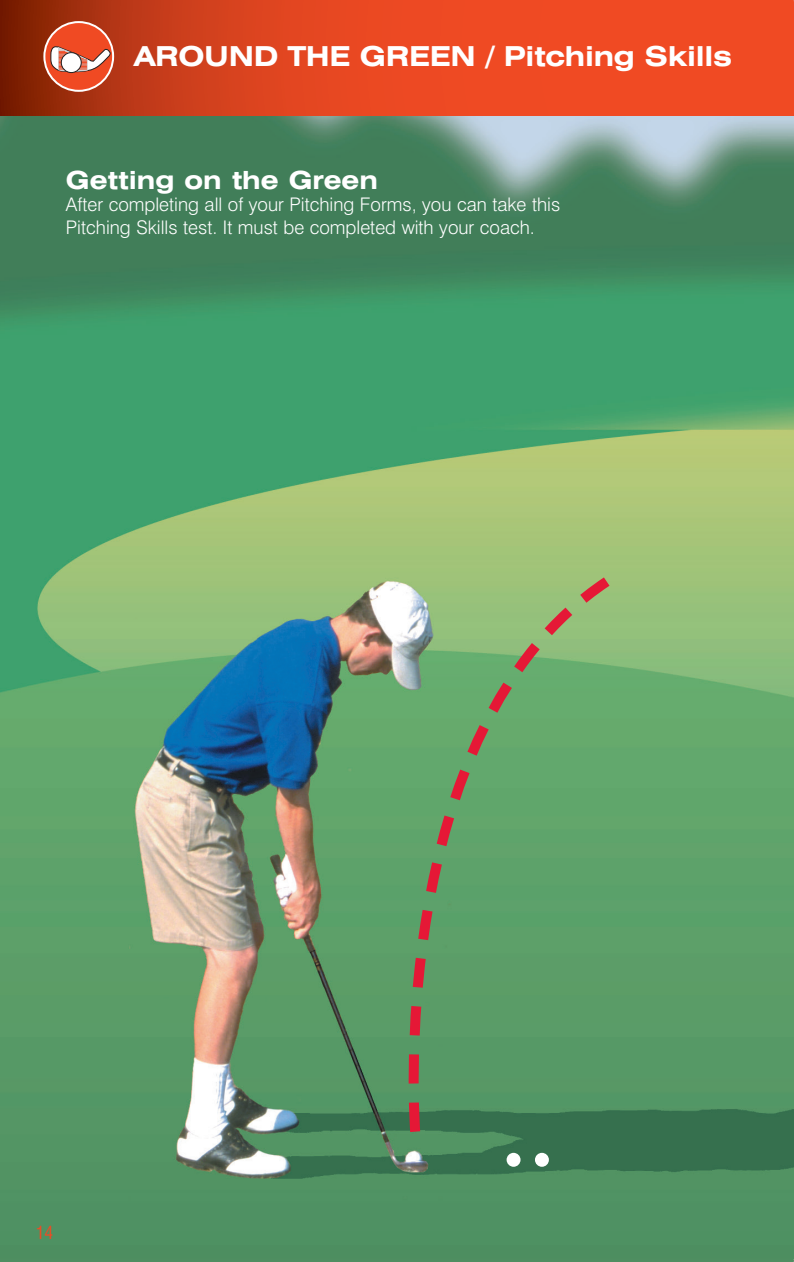
<style>
.page{position:relative;width:794px;height:1262px;background:#fff}
.page>*{position:absolute;margin:0;border:0;box-sizing:border-box;transform-origin:0 0}
.t1{font:700 expanded 27.5px "Swiss 721 BT";letter-spacing:-.01em;color:#fff}
.t2{font:700 expanded 25px "Swiss 721 BT";color:#fff}
.t3{font:300 18.75px/22.5px "Swiss 721 BT";color:#fff}
.t4{font:condensed 17.5px "Swiss 721 BT";color:#f04a23}
</style>
<div class="page">
<svg style="left:0;top:0;width:794px;height:116px;background:#dc431e"></svg>
<img style="left:0;top:116px;width:794px;height:1145px">
<svg style="left:383px;top:567px;width:237px;height:574px;background:#6aa06b"></svg>
<div style="left:44px;top:22px;width:69px;height:69px;background:#f04a23;border-radius:50%"></div>
<div style="left:43px;top:21px;width:71px;height:71px;border:2px solid #fff;border-radius:50%"></div>
<svg style="left:50px;top:45px;width:60px;height:27px"></svg>
<div style="left:61px;top:53px;width:20px;height:20px;background:#fff;border-radius:50%"></div>
<div style="left:61px;top:52px;width:20px;height:21px;border:1px solid #231f20;border-radius:50%"></div>
<div style="left:506px;top:1152px;width:14px;height:14px;background:#fff;border-radius:50%"></div>
<div style="left:535px;top:1152px;width:14px;height:14px;background:#fff;border-radius:50%"></div>
<h1 class="t1" style="left:134px;top:39px;width:600px">AROUND THE GREEN / Pitching Skills</h1>
<h2 class="t2" style="left:66px;top:165px;width:313px">Getting on the Green</h2>
<p class="t3" style="left:66px;top:193px;width:496px">After completing all of your Pitching Forms, you can take this<br>Pitching Skills test. It must be completed with your coach.</p>
<p class="t4" style="left:36px;top:1222px;width:19px">14</p>
</div>
